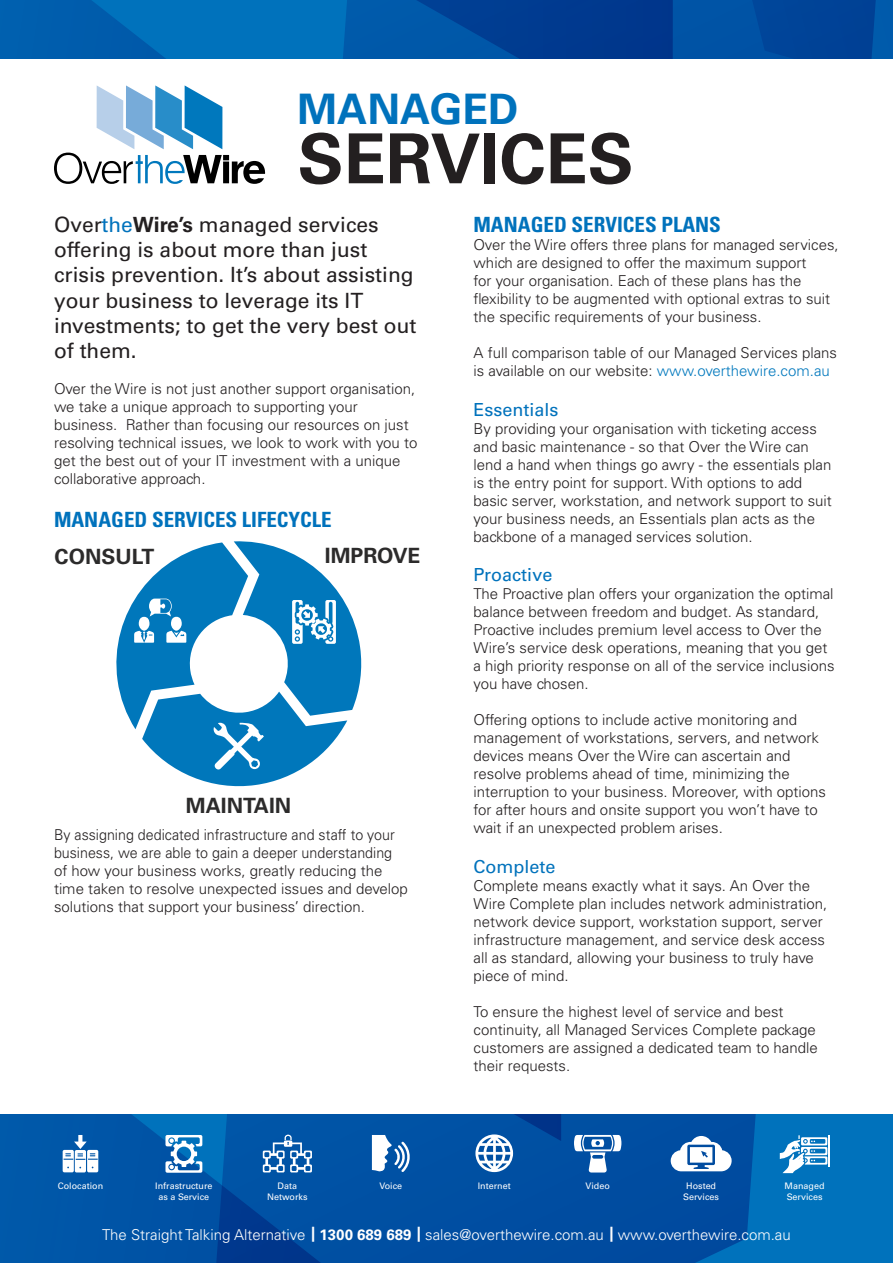
<style>
.page{position:relative;width:893px;height:1263px;background:#fff}
.page>*{position:absolute;margin:0;border:0;box-sizing:border-box;transform-origin:0 0}
.t1{font:700 69px "Univers LT Std";color:#231f20}
.t2{font:700 42px "Univers LT Std";color:#0072bc}
.t3{font:21px/25.2px "Univers LT Std";color:#231f20}
.t4{font:700 condensed 21px "Univers LT Std";color:#0072bc}
.t5{font:700 21px "Univers LT Std";color:#2c2b2b}
.t6{font:18px "Univers LT Std";color:#0072bc}
.t7{font:300 15px/18px "Univers LT Std";color:#231f20}
.t8{font:300 15px/18px "Univers LT Std";color:#231f20;scale:.95 1}
.t9{font:300 15px "Univers LT Std";color:#fff}
.t10{font:9px/10.8px "Univers LT Std";color:#fff;text-align:center}
.s1{color:#0072bc}
.s2{font-weight:700}
.s3{color:#0078bd}
</style>
<div class="page">
<div style="left:0;top:1114px;width:893px;height:149px;background:#0072bc"></div>
<div style="left:384px;top:1213px;width:365px;height:50px;background:#004ca0"></div>
<svg style="left:0;top:1213px;width:384px;height:50px;background:#004da0"></svg>
<svg style="left:0;top:1114px;width:830px;height:99px;background:#1361ad"></svg>
<svg style="left:0;top:0;width:893px;height:59px;background:#0054a5"></svg>
<svg style="left:54px;top:85px;width:211px;height:99px"></svg>
<svg style="left:116px;top:541px;width:246px;height:246px"></svg>
<p class="t2" style="left:298px;top:85px;width:222px">MANAGED</p>
<p class="t1" style="left:298px;top:119px;width:338px">SERVICES</p>
<p class="t3" style="left:54px;top:212px;width:364px">Over<span class="s1">the</span><span class="s2">Wire’s</span> managed services offering is about more than just crisis prevention. It’s about assisting your business to leverage its IT investments; to get the very best out of them.</p>
<p class="t7" style="left:54px;top:380px;width:365px">Over the Wire is not just another support organisation, we take a unique approach to supporting your business. Rather than focusing our resources on just resolving technical issues, we look to work with you to get the best out of your IT investment with a unique collaborative approach.</p>
<p class="t4" style="left:54px;top:507px;width:279px">MANAGED SERVICES LIFECYCLE</p>
<p class="t4" style="left:473px;top:212px;width:249px">MANAGED SERVICES PLANS</p>
<p class="t7" style="left:473px;top:236px;width:367px">Over the Wire offers three plans for managed services, which are designed to offer the maximum support<br>for your organisation. Each of these plans has the flexibility to be augmented with optional extras to suit the specific requirements of your business.</p>
<p class="t7" style="left:473px;top:344px;width:365px">A full comparison table of our Managed Services plans is available on our website: <span class="s3">www.overthewire.com.au</span></p>
<p class="t6" style="left:473px;top:399px;width:87px">Essentials</p>
<p class="t7" style="left:473px;top:419px;width:360px">By providing your organisation with ticketing access and basic maintenance - so that Over the Wire can lend a hand when things go awry - the essentials plan is the entry point for support. With options to add basic server, workstation, and network support to suit your business needs, an Essentials plan acts as the backbone of a managed services solution.</p>
<p class="t6" style="left:473px;top:564px;width:81px">Proactive</p>
<p class="t7" style="left:473px;top:585px;width:363px">The Proactive plan offers your organization the optimal balance between freedom and budget. As standard, Proactive includes premium level access to Over the Wire’s service desk operations, meaning that you get a high priority response on all of the service inclusions you have chosen.</p>
<p class="t7" style="left:473px;top:711px;width:354px">Offering options to include active monitoring and management of workstations, servers, and network devices means Over the Wire can ascertain and resolve problems ahead of time, minimizing the interruption to your business. Moreover, with options for after hours and onsite support you won’t have to wait if an unexpected problem arises.</p>
<p class="t6" style="left:473px;top:856px;width:84px">Complete</p>
<p class="t7" style="left:473px;top:877px;width:355px">Complete means exactly what it says. An Over the Wire Complete plan includes network administration, network device support, workstation support, server infrastructure management, and service desk access all as standard, allowing your business to truly have piece of mind.</p>
<p class="t7" style="left:473px;top:1003px;width:346px">To ensure the highest level of service and best continuity, all Managed Services Complete package customers are assigned a dedicated team to handle their requests.</p>
<p class="t5" style="left:55px;top:544px;width:101px">CONSULT</p>
<p class="t5" style="left:325px;top:543px;width:97px">IMPROVE</p>
<p class="t5" style="left:186px;top:793px;width:107px">MAINTAIN</p>
<p class="t8" style="left:54px;top:825px;width:374px">By assigning dedicated infrastructure and staff to your business, we are able to gain a deeper understanding of how your business works, greatly reducing the time taken to resolve unexpected issues and develop solutions that support your business’ direction.</p>
<p class="t10" style="left:155px;top:1180px;width:59px">Infrastructure</p>
<p class="t10" style="left:159px;top:1191px;width:52px">as a Service</p>
<p class="t10" style="left:267px;top:1180px;width:42px">Data<br>Networks</p>
<p class="t10" style="left:58px;top:1180px;width:47px">Colocation</p>
<p class="t10" style="left:379px;top:1180px;width:24px">Voice</p>
<p class="t10" style="left:478px;top:1180px;width:34px">Internet</p>
<p class="t10" style="left:585px;top:1180px;width:26px">Video</p>
<p class="t10" style="left:683px;top:1180px;width:37px">Hosted<br>Services</p>
<p class="t10" style="left:785px;top:1180px;width:41px;text-align:left">Managed<br>Services</p>
<p class="t9" style="left:102px;top:1225px;width:690px">The Straight Talking Alternative <span class="s2">| 1300 689 689 |</span> sales@overthewire.com.au <span class="s2">|</span> www.overthewire.com.au</p>
</div>
